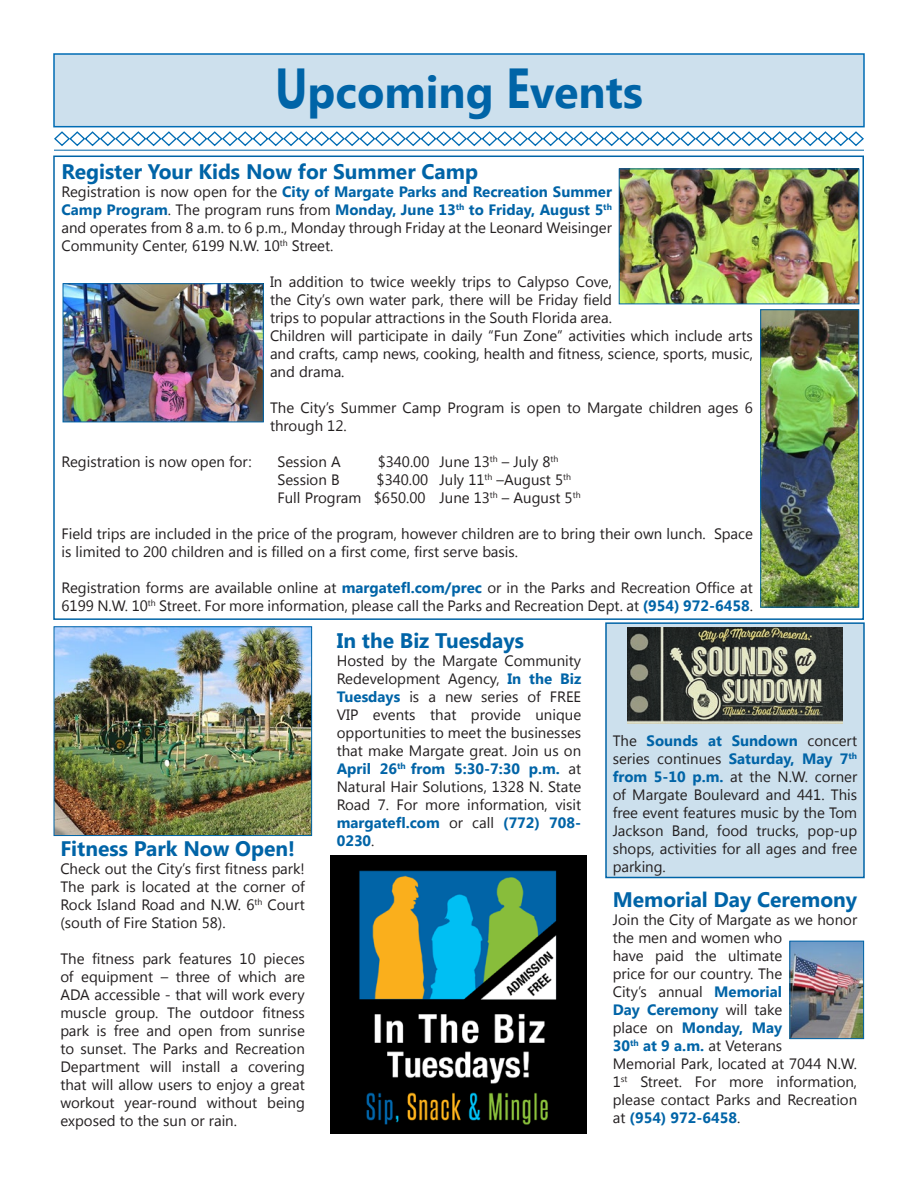
<style>
.page{position:relative;width:918px;height:1188px;background:#fff}
.page>*{position:absolute;margin:0;border:0;box-sizing:border-box;transform-origin:0 0}
.t1{font:700 45px "Segoe UI";color:#0064a7}
.t2{font:700 21px "Segoe UI";color:#0064a7}
.t3{font:15px/18px "Segoe UI";color:#231f20;text-align:justify}
.s1{font-size:56.25px}
.s2{font-weight:700;color:#0064a7}
</style>
<div class="page">
<div style="left:605px;top:622px;width:260px;height:256px;background:#cce0ed;border:2px solid #0064a7"></div>
<div style="left:54px;top:54px;width:810px;height:73px;background:#cde0ed"></div>
<div style="left:53px;top:53px;width:812px;height:74px;border:2px solid #006cb4"></div>
<svg style="left:54px;top:131px;width:810px;height:16px"></svg>
<div style="left:53px;top:156px;width:811px;height:464px;border:2px solid #0064a7"></div>
<hr style="left:54px;top:150px;width:810px;height:1px;background:#0064a7">
<img style="left:621px;top:171px;width:236px;height:131px">
<div style="left:619px;top:169px;width:240px;height:135px;border:1px solid #0064a7"></div>
<img style="left:762px;top:311px;width:95px;height:295px">
<div style="left:760px;top:309px;width:99px;height:299px;border:1px solid #0064a7"></div>
<img style="left:65px;top:285px;width:197px;height:135px">
<div style="left:63px;top:283px;width:201px;height:139px;border:1px solid #0064a7"></div>
<img style="left:791px;top:943px;width:71px;height:94px">
<div style="left:789px;top:941px;width:75px;height:98px;border:1px solid #0064a7"></div>
<img style="left:56px;top:628px;width:254px;height:206px">
<div style="left:54px;top:626px;width:258px;height:210px;border:1px solid #0064a7"></div>
<img style="left:330px;top:855px;width:256px;height:279px">
<img style="left:627px;top:627px;width:216px;height:97px">
<p class="t1" style="left:275px;top:60px;width:369px"><span class="s1">U</span>pcoming <span class="s1">E</span>vents</p>
<p class="t2" style="left:62px;top:157px;width:418px">Register Your Kids Now for Summer Camp</p>
<p class="t3" style="left:62px;top:182px;width:552px">Registration is now open for the <span class="s2">City of Margate Parks and Recreation Summer Camp Program</span>. The program runs from <span class="s2">Monday, June 13</span><sup>th</sup> <span class="s2">to Friday, August 5</span><sup>th </sup>and operates from 8 a.m. to 6 p.m., Monday through Friday at the Leonard Weisinger Community Center, 6199 N.W. 10<sup>th</sup> Street.</p>
<p class="t3" style="left:270px;top:272px;width:484px;text-align:left">In addition to twice weekly trips to Calypso Cove,<br>the City’s own water park, there will be Friday field<br>trips to popular attractions in the South Florida area.<br>Children will participate in daily “Fun Zone” activities which include arts and crafts, camp news, cooking, health and fitness, science, sports, music, and drama.</p>
<p class="t3" style="left:270px;top:398px;width:485px">The City’s Summer Camp Program is open to Margate children ages 6 through 12.</p>
<p class="t3" style="left:62px;top:452px;width:192px">Registration is now open for:</p>
<p class="t3" style="left:278px;top:452px;width:65px">Session A</p>
<p class="t3" style="left:378px;top:452px;width:182px">$340.00 June 13<sup>th</sup> – July 8<sup>th</sup></p>
<p class="t3" style="left:278px;top:470px;width:64px">Session B</p>
<p class="t3" style="left:377px;top:470px;width:196px">$340.00 July 11<sup>th</sup> –August 5<sup>th</sup></p>
<p class="t3" style="left:278px;top:488px;width:305px">Full Program $650.00 June 13<sup>th</sup> – August 5<sup>th</sup></p>
<p class="t3" style="left:62px;top:524px;width:693px">Field trips are included in the price of the program, however children are to bring their own lunch. Space is limited to 200 children and is filled on a first come, first serve basis.</p>
<p class="t3" style="left:62px;top:578px;width:693px">Registration forms are available online at <span class="s2">margatefl.com/prec</span> or in the Parks and Recreation Office at<br>6199 N.W. 10<sup>th</sup> Street. For more information, please call the Parks and Recreation Dept. at <span class="s2">(954) 972-6458</span>.</p>
<p class="t2" style="left:60px;top:833px;width:236px">Fitness Park Now Open!</p>
<p class="t3" style="left:60px;top:859px;width:246px">Check out the City’s first fitness park!<br>The park is located at the corner of Rock Island Road and N.W. 6<sup>th</sup> Court (south of Fire Station 58).</p>
<p class="t3" style="left:60px;top:949px;width:246px">The fitness park features 10 pieces of equipment – three of which are ADA accessible - that will work every muscle group. The outdoor fitness park is free and open from sunrise to sunset. The Parks and Recreation Department will install a covering that will allow users to enjoy a great workout year-round without being exposed to the sun or rain.</p>
<p class="t2" style="left:337px;top:626px;width:189px">In the Biz Tuesdays</p>
<p class="t3" style="left:337px;top:651px;width:246px">Hosted by the Margate Community Redevelopment Agency, <span class="s2">In the Biz Tuesdays</span> is a new series of FREE VIP events that provide unique opportunities to meet the businesses that make Margate great. Join us on <span class="s2">April 26</span><sup>th</sup> <span class="s2">from 5:30-7:30 p.m.</span> at Natural Hair Solutions, 1328 N. State Road 7. For more information, visit <span class="s2">margatefl.com</span> or call <span class="s2">(772) 708- 0230</span>.</p>
<p class="t3" style="left:613px;top:731px;width:246px">The <span class="s2">Sounds at Sundown</span> concert series continues <span class="s2">Saturday, May 7</span><sup>th </sup><span class="s2">from 5-10 p.m.</span> at the N.W. corner of Margate Boulevard and 441. This free event features music by the Tom Jackson Band, food trucks, pop-up shops, activities for all ages and free parking.</p>
<p class="t2" style="left:613px;top:884px;width:246px">Memorial Day Ceremony</p>
<p class="t3" style="left:613px;top:910px;width:246px;text-align:left">Join the City of Margate as we honor the men and women who<br>have paid the ultimate<br>price for our country. The<br>City’s annual <span class="s2">Memorial<br>Day Ceremony</span> will take<br>place on <span class="s2">Monday, May<br>30</span><sup>th</sup> <span class="s2">at 9 a.m.</span> at Veterans<br>Memorial Park, located at 7044 N.W.<br>1<sup>st</sup> Street. For more information, please contact Parks and Recreation at <span class="s2">(954) 972-6458</span>.</p>
</div>
